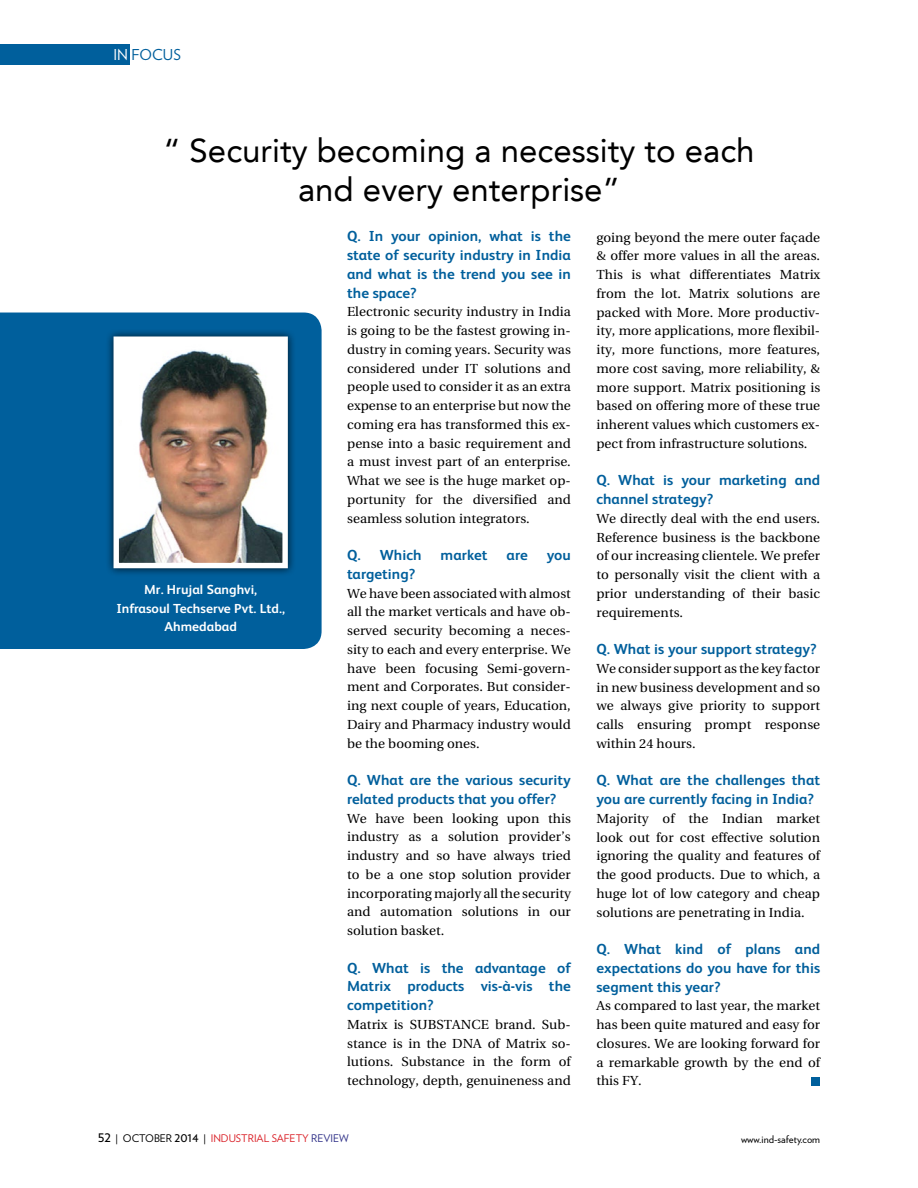
<style>
.page{position:relative;width:918px;height:1188px;background:#fff}
.page>*{position:absolute;margin:0;border:0;box-sizing:border-box;transform-origin:0 0}
.t1{font:33px/39.6px "Avenir LT";color:#000;text-align:center}
.t2{font:15px "Verlag";color:#005f9c}
.t3{font:700 14.55px/18.8px "FS Albert";letter-spacing:.005em;color:#005f9c;text-align:justify}
.t4{font:13.05px/18.8px "Utopia";letter-spacing:.005em;color:#000;text-align:justify}
.t5{font:700 13.05px/18.8px "FS Albert";letter-spacing:.005em;color:#fff;text-align:center}
.t6{font:10.5px "Verlag";color:#da2128}
.t7{font:10.5px "Verlag";color:#000}
.s1{color:#fff}
.s2{font-size:15px;color:#000}
.s3{color:#000}
.s4{font-size:13.5px;color:#000}
.s5{color:#303188}
</style>
<div class="page">
<div style="left:0;top:44px;width:130px;height:20px;background:#005f9c"></div>
<div style="left:812px;top:1077px;width:8px;height:8px;background:#005f9c"></div>
<div style="left:0;top:313px;width:322px;height:336px;background:#005f9c"></div>
<div style="left:105px;top:328px;width:197px;height:255px;background:#000;opacity:.75"></div>
<img style="left:120px;top:342px;width:162px;height:220px">
<div style="left:114px;top:336px;width:174px;height:232px;border:5px solid #fff"></div>
<p class="t2" style="left:114px;top:43px;width:69px"><span class="s1">IN</span> FOCUS</p>
<h1 class="t1" style="left:163px;top:131px;width:593px">“ Security becoming a necessity to each and every enterprise”</h1>
<p class="t3" style="left:347px;top:227px;width:225px">Q. In your opinion, what is the state of security industry in India and what is the trend you see in the space?</p>
<p class="t4" style="left:347px;top:303px;width:225px">Electronic security industry in India is going to be the fastest growing in&shy;dustry in coming years. Security was considered under IT solutions and people used to consider it as an extra expense to an enterprise but now the coming era has transformed this ex&shy;pense into a basic requirement and a must invest part of an enterprise.<br>What we see is the huge market op&shy;portunity for the diversified and seamless solution integrators.</p>
<p class="t3" style="left:347px;top:546px;width:76px">Q. Which</p>
<p class="t3" style="left:441px;top:546px;width:48px">market</p>
<p class="t3" style="left:507px;top:546px;width:23px">are</p>
<p class="t3" style="left:547px;top:546px;width:26px">you</p>
<p class="t3" style="left:347px;top:564px;width:70px">targeting?</p>
<p class="t4" style="left:347px;top:584px;width:225px">We have been associated with almost all the market verticals and have ob&shy;served security becoming a neces&shy;sity to each and every enterprise. We have been focusing Semi-govern&shy;ment and Corporates. But consider&shy;ing next couple of years, Education, Dairy and Pharmacy industry would be the booming ones.</p>
<p class="t3" style="left:347px;top:771px;width:225px">Q. What are the various security related products that you offer?</p>
<p class="t4" style="left:347px;top:809px;width:225px">We have been looking upon this industry as a solution provider’s industry and so have always tried to be a one stop solution provider incorporating majorly all the security and automation solutions in our solution basket.</p>
<p class="t3" style="left:347px;top:958px;width:225px">Q. What is the advantage of Matrix products vis-à-vis the competition?</p>
<p class="t4" style="left:347px;top:1015px;width:225px">Matrix is SUBSTANCE brand. Sub&shy;stance is in the DNA of Matrix so&shy;lutions. Substance in the form of technology, depth, genuineness and</p>
<p class="t4" style="left:596px;top:228px;width:225px">going beyond the mere outer façade &amp; offer more values in all the areas.<br>This is what differentiates Matrix from the lot. Matrix solutions are packed with More. More productiv&shy;ity, more applications, more flexibil&shy;ity, more functions, more features, more cost saving, more reliability, &amp; more support. Matrix positioning is based on offering more of these true inherent values which customers ex&shy;pect from infrastructure solutions.</p>
<p class="t3" style="left:596px;top:471px;width:225px">Q. What is your marketing and channel strategy?</p>
<p class="t4" style="left:596px;top:509px;width:225px">We directly deal with the end users.<br>Reference business is the backbone of our increasing clientele. We prefer to personally visit the client with a prior understanding of their basic requirements.</p>
<p class="t3" style="left:596px;top:640px;width:222px">Q. What is your support strategy?</p>
<p class="t4" style="left:596px;top:659px;width:225px">We consider support as the key factor in new business development and so we always give priority to support calls ensuring prompt response within 24 hours.</p>
<p class="t3" style="left:596px;top:771px;width:225px">Q. What are the challenges that you are currently facing in India?</p>
<p class="t4" style="left:596px;top:809px;width:225px">Majority of the Indian market look out for cost effective solution ignoring the quality and features of the good products. Due to which, a huge lot of low category and cheap solutions are penetrating in India.</p>
<p class="t3" style="left:596px;top:940px;width:225px">Q. What kind of plans and expectations do you have for this segment this year?</p>
<p class="t4" style="left:596px;top:997px;width:225px">As compared to last year, the market has been quite matured and easy for closures. We are looking forward for a remarkable growth by the end of this FY.</p>
<p class="t5" style="left:116px;top:580px;width:170px">Mr. Hrujal Sanghvi,<br>Infrasoul Techserve Pvt. Ltd.,<br>Ahmedabad</p>
<p class="t6" style="left:98px;top:1131px;width:253px"><span class="s2">52</span> <span class="s3">| OCTOBER</span> <span class="s4">2014</span> <span class="s3">|</span> INDUSTRIAL SAFETY <span class="s5">REVIEW</span></p>
<p class="t7" style="left:741px;top:1131px;width:81px">www.ind-safety.com</p>
</div>
